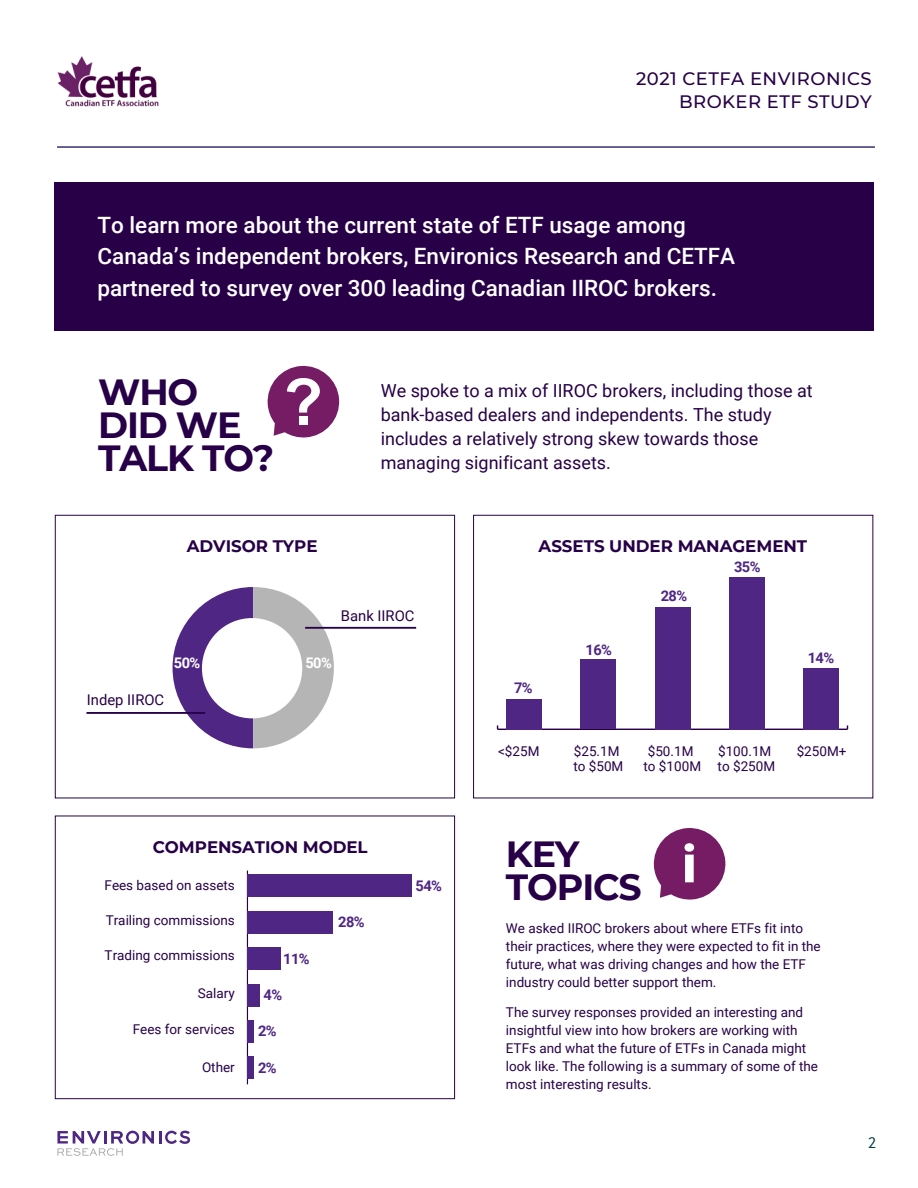
<style>
.page{position:relative;width:918px;height:1188px;background:#fff}
.page>*{position:absolute;margin:0;border:0;box-sizing:border-box;transform-origin:0 0}
.t1{font:900 52.5px "Roboto";color:#fff}
.t2{font:700 36.3px/33px "Montserrat";letter-spacing:-.03em;color:#270047}
.t3{font:500 22.5px/31.5px "Roboto";color:#fff}
.t4{font:18px/24px "Roboto";color:#270047}
.t5{font:500 18px/23.1px "Montserrat";letter-spacing:.025em;color:#270047;text-align:right}
.t6{font:700 16.65px "Montserrat";color:#270047}
.t7{font:16.5px "Scala Sans Offc";color:#023f40}
.t8{font:14.85px "Roboto";color:#270047}
.t9{font:700 14.7px "Roboto";letter-spacing:-.04em;color:#4f2683}
.t10{font:700 14.7px "Roboto";color:#fff}
.t11{font:13.5px/18px "Roboto";color:#270047}
</style>
<div class="page">
<div style="left:54px;top:183px;width:820px;height:148px;background:#270047"></div>
<div style="left:55px;top:515px;width:400px;height:283px;border:1px solid #270047"></div>
<div style="left:473px;top:515px;width:400px;height:283px;border:1px solid #270047"></div>
<div style="left:55px;top:816px;width:400px;height:283px;border:1px solid #270047"></div>
<svg style="left:57px;top:1131px;width:133px;height:25px"></svg>
<img style="left:57px;top:56px;width:102px;height:51px">
<hr style="left:57px;top:147px;width:818px;height:1px;background:#4f2683">
<svg style="left:173px;top:587px;width:161px;height:161px"></svg>
<div style="left:202px;top:618px;width:100px;height:100px;background:#fff;border-radius:50%"></div>
<hr style="left:305px;top:627px;width:111px;height:2px;background:#270047">
<hr style="left:87px;top:712px;width:118px;height:2px;background:#270047">
<svg style="left:267px;top:365px;width:73px;height:73px"></svg>
<div style="left:299px;top:416px;width:9px;height:8px;background:#fff"></div>
<hr style="left:498px;top:729px;width:349px;height:1px;background:#270047">
<div style="left:804px;top:668px;width:35px;height:61px;background:#4f2683"></div>
<div style="left:729px;top:577px;width:36px;height:152px;background:#4f2683"></div>
<div style="left:655px;top:607px;width:35px;height:122px;background:#4f2683"></div>
<div style="left:581px;top:660px;width:35px;height:69px;background:#4f2683"></div>
<div style="left:507px;top:699px;width:35px;height:30px;background:#4f2683"></div>
<hr style="left:247px;top:871px;width:1px;height:213px;background:#270047">
<div style="left:247px;top:1057px;width:7px;height:22px;background:#4f2683"></div>
<div style="left:247px;top:1020px;width:7px;height:23px;background:#4f2683"></div>
<div style="left:247px;top:984px;width:13px;height:23px;background:#4f2683"></div>
<div style="left:247px;top:947px;width:34px;height:23px;background:#4f2683"></div>
<div style="left:247px;top:911px;width:86px;height:23px;background:#4f2683"></div>
<div style="left:247px;top:874px;width:165px;height:23px;background:#4f2683"></div>
<svg style="left:653px;top:828px;width:73px;height:72px"></svg>
<h3 class="t5" style="left:636px;top:66px;width:237px">2021 CETFA ENVIRONICS<br>BROKER ETF STUDY</h3>
<h3 class="t3" style="left:97px;top:208px;width:639px">To learn more about the current state of ETF usage among<br>Canada’s independent brokers, Environics Research and CETFA partnered to survey over 300 leading Canadian IIROC brokers.</h3>
<h2 class="t2" style="left:98px;top:374px;width:178px">WHO<br>DID WE<br>TALK TO?</h2>
<h3 class="t4" style="left:381px;top:378px;width:434px">We spoke to a mix of IIROC brokers, including those at bank-based dealers and independents. The study includes a relatively strong skew towards those managing significant assets.</h3>
<p class="t6" style="left:187px;top:534px;width:132px">ADVISOR TYPE</p>
<p class="t6" style="left:539px;top:534px;width:270px">ASSETS UNDER MANAGEMENT</p>
<p class="t8" style="left:341px;top:605px;width:75px">Bank IIROC</p>
<p class="t8" style="left:87px;top:689px;width:79px">Indep IIROC</p>
<p class="t10" style="left:174px;top:652px;width:28px">50%</p>
<p class="t10" style="left:305px;top:653px;width:28px">50%</p>
<p class="t6" style="left:153px;top:835px;width:217px">COMPENSATION MODEL</p>
<p class="t11" style="left:105px;top:875px;width:132px">Fees based on assets</p>
<p class="t11" style="left:106px;top:911px;width:131px">Trailing commissions</p>
<p class="t11" style="left:105px;top:946px;width:132px">Trading commissions</p>
<p class="t11" style="left:198px;top:984px;width:38px">Salary</p>
<p class="t11" style="left:133px;top:1019px;width:104px">Fees for services</p>
<p class="t11" style="left:202px;top:1058px;width:34px">Other</p>
<p class="t9" style="left:283px;top:949px;width:28px">11%</p>
<p class="t9" style="left:264px;top:984px;width:20px">4%</p>
<p class="t9" style="left:258px;top:1021px;width:20px">2%</p>
<p class="t9" style="left:258px;top:1057px;width:20px">2%</p>
<p class="t9" style="left:338px;top:912px;width:28px">28%</p>
<p class="t9" style="left:416px;top:875px;width:28px">54%</p>
<p class="t9" style="left:514px;top:678px;width:20px">7%</p>
<p class="t11" style="left:498px;top:742px;width:43px">&lt;$25M</p>
<p class="t9" style="left:586px;top:640px;width:28px">16%</p>
<p class="t9" style="left:661px;top:586px;width:28px">28%</p>
<p class="t9" style="left:734px;top:556px;width:28px">35%</p>
<p class="t9" style="left:808px;top:648px;width:28px">14%</p>
<p class="t11" style="left:573px;top:744px;width:52px;line-height:14.9px">$25.1M to $50M</p>
<p class="t11" style="left:644px;top:744px;width:59px;line-height:14.9px;text-align:center">$50.1M to $100M</p>
<p class="t11" style="left:718px;top:744px;width:59px;line-height:14.9px">$100.1M to $250M</p>
<p class="t11" style="left:797px;top:742px;width:51px">$250M+</p>
<h2 class="t2" style="left:506px;top:836px;width:137px">KEY<br>TOPICS</h2>
<h1 class="t1" style="left:682px;top:827px;width:16px">i</h1>
<p class="t11" style="left:506px;top:919px;width:316px">We asked IIROC brokers about where ETFs fit into their practices, where they were expected to fit in the future, what was driving changes and how the ETF industry could better support them.</p>
<p class="t11" style="left:506px;top:1003px;width:314px">The survey responses provided an interesting and insightful view into how brokers are working with ETFs and what the future of ETFs in Canada might look like. The following is a summary of some of the most interesting results.</p>
<p class="t7" style="left:868px;top:1133px;width:10px">2</p>
</div>
